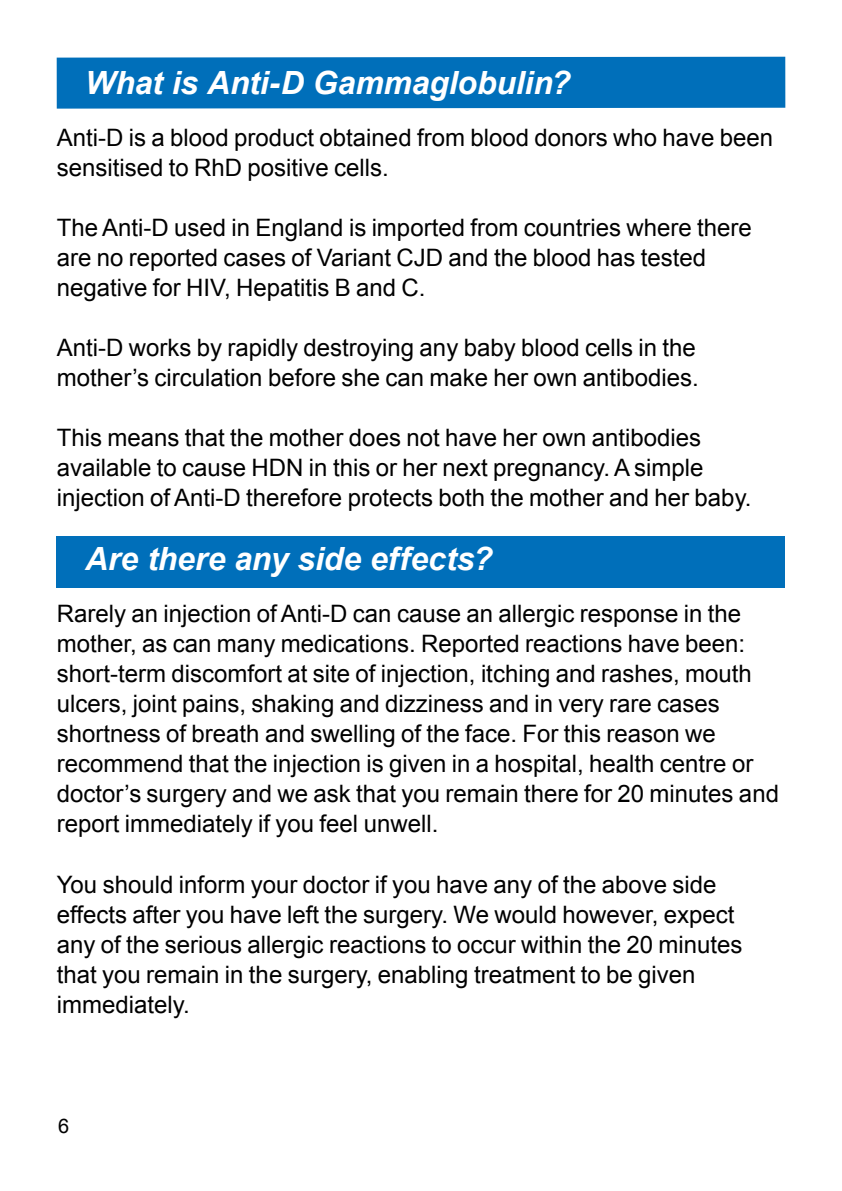
<style>
.page{position:relative;width:842px;height:1191px;background:#fff}
.page>*{position:absolute;margin:0;border:0;box-sizing:border-box;transform-origin:0 0}
.t1{font:italic 700 32px "Arial";letter-spacing:-.005em;color:#fff}
.t2{font:24px/30px "Arial";color:#000}
.t3{font:20px "Arial";color:#000}
</style>
<div class="page">
<div style="left:57px;top:537px;width:728px;height:51px;background:#006fba"></div>
<div style="left:57px;top:57px;width:728px;height:52px;background:#006fba"></div>
<h1 class="t1" style="left:85px;top:65px;width:487px">What is Anti-D Gammaglobulin?</h1>
<p class="t2" style="left:57px;top:123px;width:718px">Anti-D is a blood product obtained from blood donors who have been sensitised to RhD positive cells.</p>
<p class="t2" style="left:57px;top:213px;width:697px">The Anti-D used in England is imported from countries where there are no reported cases of Variant CJD and the blood has tested negative for HIV, Hepatitis B and C.</p>
<p class="t2" style="left:57px;top:333px;width:644px">Anti-D works by rapidly destroying any baby blood cells in the mother’s circulation before she can make her own antibodies.</p>
<p class="t2" style="left:57px;top:423px;width:696px">This means that the mother does not have her own antibodies available to cause HDN in this or her next pregnancy. A simple injection of Anti-D therefore protects both the mother and her baby.</p>
<h1 class="t1" style="left:85px;top:541px;width:409px">Are there any side effects?</h1>
<p class="t2" style="left:57px;top:599px;width:724px">Rarely an injection of Anti-D can cause an allergic response in the mother, as can many medications. Reported reactions have been: short-term discomfort at site of injection, itching and rashes, mouth ulcers, joint pains, shaking and dizziness and in very rare cases shortness of breath and swelling of the face. For this reason we recommend that the injection is given in a hospital, health centre or doctor’s surgery and we ask that you remain there for 20 minutes and report immediately if you feel unwell.</p>
<p class="t2" style="left:57px;top:869px;width:687px">You should inform your doctor if you have any of the above side effects after you have left the surgery. We would however, expect any of the serious allergic reactions to occur within the 20 minutes that you remain in the surgery, enabling treatment to be given immediately.</p>
<p class="t3" style="left:58px;top:1115px;width:13px">6</p>
</div>
